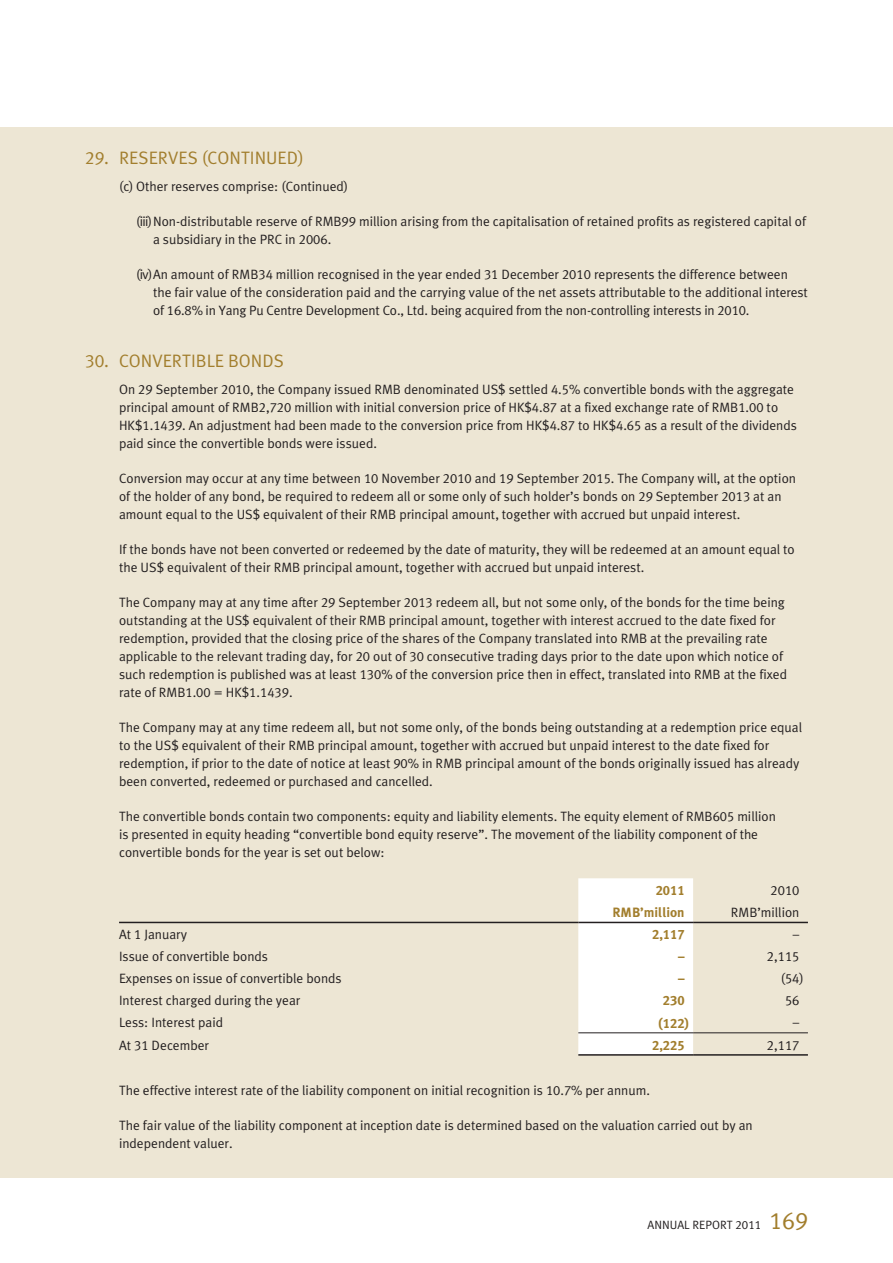
<style>
.page{position:relative;width:893px;height:1263px;background:#fff}
.page>*{position:absolute;margin:0;border:0;box-sizing:border-box;transform-origin:0 0}
.t1{font:18px "New Meta Plu Nor Rom";color:#a27e2d}
.t2{font:13.5px/18px "New Meta Plu Nor Rom";color:#231f20}
.t3{font:13.5px "New Meta Plu Bol Rom";color:#a27e2d}
.t4{font:12px "New Meta Plu Nor Rom";color:#231f20}
.s1{font-size:24px;color:#a27e2d}
</style>
<div class="page">
<div style="left:0;top:128px;width:893px;height:1050px;background:#ede6d4"></div>
<div style="left:578px;top:878px;width:115px;height:176px;background:#fff"></div>
<hr style="left:119px;top:922px;width:459px;height:1px;background:#231f20">
<hr style="left:578px;top:922px;width:115px;height:1px;background:#231f20">
<hr style="left:693px;top:922px;width:115px;height:1px;background:#231f20">
<hr style="left:578px;top:1032px;width:115px;height:1px;background:#231f20">
<hr style="left:693px;top:1032px;width:115px;height:1px;background:#231f20">
<hr style="left:578px;top:1054px;width:115px;height:2px;background:#231f20">
<hr style="left:693px;top:1054px;width:115px;height:2px;background:#231f20">
<h1 class="t1" style="left:85px;top:147px;width:134px">29. RESERVES (continued</h1>
<h1 class="t1" style="left:298px;top:147px;width:7px">)</h1>
<p class="t2" style="left:119px;top:177px;width:231px">(c) Other reserves comprise: (Continued)</p>
<p class="t2" style="left:153px;top:212px;width:655px;text-indent:-17px">(iii)Non-distributable reserve of RMB99 million arising from the capitalisation of retained profits as registered capital of a subsidiary in the PRC in 2006.</p>
<p class="t2" style="left:153px;top:265px;width:656px;text-indent:-17px">(iv)An amount of RMB34 million recognised in the year ended 31 December 2010 represents the difference between the fair value of the consideration paid and the carrying value of the net assets attributable to the additional interest of 16.8% in Yang Pu Centre Development Co., Ltd. being acquired from the non-controlling interests in 2010.</p>
<h1 class="t1" style="left:85px;top:351px;width:200px">30. CONVERTIBLE BONDS</h1>
<p class="t2" style="left:119px;top:380px;width:679px">On 29 September 2010, the Company issued RMB denominated US$ settled 4.5% convertible bonds with the aggregate principal amount of RMB2,720 million with initial conversion price of HK$4.87 at a fixed exchange rate of RMB1.00 to HK$1.1439. An adjustment had been made to the conversion price from HK$4.87 to HK$4.65 as a result of the dividends paid since the convertible bonds were issued.</p>
<p class="t2" style="left:119px;top:469px;width:678px">Conversion may occur at any time between 10 November 2010 and 19 September 2015. The Company will, at the option of the holder of any bond, be required to redeem all or some only of such holder’s bonds on 29 September 2013 at an amount equal to the US$ equivalent of their RMB principal amount, together with accrued but unpaid interest.</p>
<p class="t2" style="left:119px;top:540px;width:677px">If the bonds have not been converted or redeemed by the date of maturity, they will be redeemed at an amount equal to the US$ equivalent of their RMB principal amount, together with accrued but unpaid interest.</p>
<p class="t2" style="left:119px;top:593px;width:669px">The Company may at any time after 29 September 2013 redeem all, but not some only, of the bonds for the time being outstanding at the US$ equivalent of their RMB principal amount, together with interest accrued to the date fixed for redemption, provided that the closing price of the shares of the Company translated into RMB at the prevailing rate applicable to the relevant trading day, for 20 out of 30 consecutive trading days prior to the date upon which notice of such redemption is published was at least 130% of the conversion price then in effect, translated into RMB at the fixed rate of RMB1.00 = HK$1.1439.</p>
<p class="t2" style="left:119px;top:718px;width:685px">The Company may at any time redeem all, but not some only, of the bonds being outstanding at a redemption price equal to the US$ equivalent of their RMB principal amount, together with accrued but unpaid interest to the date fixed for redemption, if prior to the date of notice at least 90% in RMB principal amount of the bonds originally issued has already been converted, redeemed or purchased and cancelled.</p>
<p class="t2" style="left:119px;top:807px;width:658px">The convertible bonds contain two components: equity and liability elements. The equity element of RMB605 million is presented in equity heading “convertible bond equity reserve”. The movement of the liability component of the convertible bonds for the year is set out below:</p>
<p class="t3" style="left:656px;top:882px;width:30px">2011</p>
<p class="t2" style="left:770px;top:881px;width:30px">2010</p>
<p class="t3" style="left:612px;top:905px;width:74px">RMB’million</p>
<p class="t2" style="left:731px;top:903px;width:70px">RMB’million</p>
<p class="t2" style="left:119px;top:925px;width:70px">At 1 January</p>
<p class="t3" style="left:652px;top:927px;width:34px">2,117</p>
<p class="t2" style="left:793px;top:925px;width:8px">–</p>
<p class="t2" style="left:119px;top:947px;width:150px">Issue of convertible bonds</p>
<p class="t3" style="left:678px;top:949px;width:8px">–</p>
<p class="t2" style="left:767px;top:947px;width:34px">2,115</p>
<p class="t2" style="left:119px;top:969px;width:224px">Expenses on issue of convertible bonds</p>
<p class="t3" style="left:678px;top:971px;width:8px">–</p>
<p class="t2" style="left:781px;top:969px;width:25px">(54)</p>
<p class="t2" style="left:119px;top:991px;width:183px">Interest charged during the year</p>
<p class="t3" style="left:663px;top:993px;width:23px">230</p>
<p class="t2" style="left:785px;top:991px;width:16px">56</p>
<p class="t2" style="left:119px;top:1013px;width:106px">Less: Interest paid</p>
<p class="t3" style="left:658px;top:1015px;width:33px">(122)</p>
<p class="t2" style="left:793px;top:1013px;width:8px">–</p>
<p class="t2" style="left:119px;top:1036px;width:92px">At 31 December</p>
<p class="t3" style="left:652px;top:1037px;width:34px">2,225</p>
<p class="t2" style="left:767px;top:1036px;width:34px">2,117</p>
<p class="t2" style="left:119px;top:1081px;width:532px">The effective interest rate of the liability component on initial recognition is 10.7% per annum.</p>
<p class="t2" style="left:119px;top:1116px;width:635px">The fair value of the liability component at inception date is determined based on the valuation carried out by an independent valuer.</p>
<p class="t4" style="left:648px;top:1218px;width:162px">ANNUAL REPORT 2011 <span class="s1">169</span></p>
</div>
